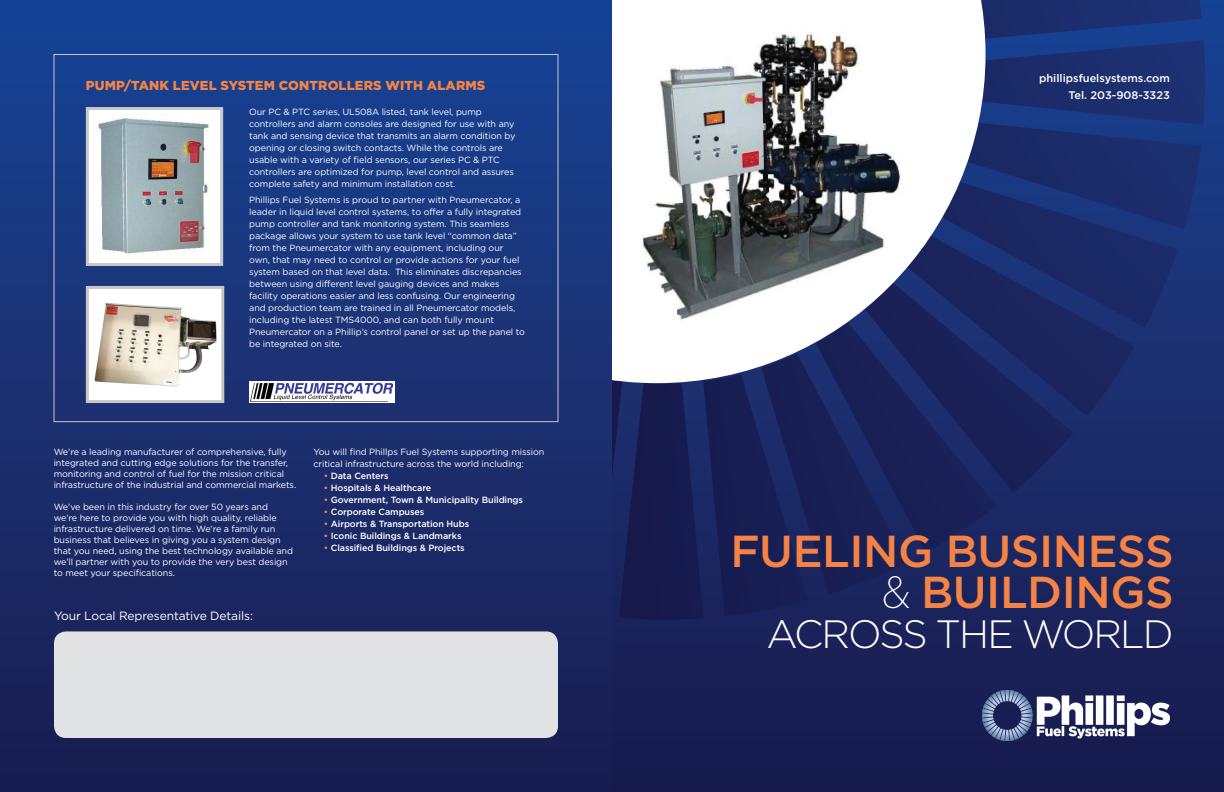
<style>
.page{position:relative;width:1224px;height:792px;background:#fff}
.page>*{position:absolute;margin:0;border:0;box-sizing:border-box;transform-origin:0 0}
.t1{font:500 44.7px/41.5px "Gotham HTF";letter-spacing:-.01em;color:#f58345;text-align:right}
.t2{font:300 39.5px "Gotham HTF";letter-spacing:-.05em;color:#fff}
.t3{font:900 13px "Gotham HTF";letter-spacing:.01em;color:#f58345}
.t4{font:12px "Gotham HTF";letter-spacing:-.01em;color:#fff}
.t5{font:500 11px "Gotham HTF";color:#fff}
.t6{font:9px/12px "Gotham HTF";letter-spacing:-.01em;color:#fff}
.t7{font:500 9px "Gotham HTF";letter-spacing:-.01em;color:#fff}
.s1{color:#f58345}
.s2{font-family:"Graphik";font-weight:200;font-size:44.5px;color:#fff}
</style>
<div class="page">
<div style="left:612px;top:0;width:612px;height:792px;background:linear-gradient(to bottom,#194292,#1a1b4b)"></div>
<img style="left:982px;top:690px;width:187px;height:51px">
<svg style="left:1073px;top:327px;width:62px;height:89px"></svg>
<svg style="left:986px;top:0;width:219px;height:327px"></svg>
<svg style="left:986px;top:282px;width:87px;height:210px"></svg>
<svg style="left:907px;top:322px;width:89px;height:230px"></svg>
<svg style="left:612px;top:383px;width:295px;height:237px"></svg>
<svg style="left:612px;top:0;width:374px;height:383px"></svg>
<img style="left:629px;top:25px;width:275px;height:297px">
<div style="left:0;top:0;width:612px;height:792px;background:linear-gradient(to bottom,#1a4596,#1a1c4f)"></div>
<div style="left:54px;top:631px;width:504px;height:107px;background:#e1e2e4;border-radius:12px"></div>
<img style="left:90px;top:111px;width:129px;height:151px">
<div style="left:86px;top:107px;width:137px;height:159px;border:3px solid #c7c8ca"></div>
<div style="left:249px;top:381px;width:146px;height:22px;background:linear-gradient(to bottom,#fff,#fff)"></div>
<img style="left:251px;top:381px;width:141px;height:21px">
<div style="left:87px;top:287px;width:136px;height:115px;background:#fff"></div>
<img style="left:94px;top:303px;width:123px;height:84px">
<div style="left:86px;top:286px;width:138px;height:117px;border:3px solid #c7c8ca"></div>
<p class="t3" style="left:86px;top:78px;width:401px">PUMP/TANK LEVEL SYSTEM CONTROLLERS WITH ALARMS</p>
<p class="t6" style="left:249px;top:105px;width:268px">Our PC &amp; PTC series, UL508A listed, tank level, pump controllers and alarm consoles are designed for use with any tank and sensing device that transmits an alarm condition by opening or closing switch contacts. While the controls are usable with a variety of field sensors, our series PC &amp; PTC controllers are optimized for pump, level control and assures complete safety and minimum installation cost.</p>
<p class="t6" style="left:249px;top:194px;width:277px">Phillips Fuel Systems is proud to partner with Pneumercator, a leader in liquid level control systems, to offer a fully integrated pump controller and tank monitoring system. This seamless package allows your system to use tank level “common data” from the Pneumercator with any equipment, including our own, that may need to control or provide actions for your fuel system based on that level data. This eliminates discrepancies between using different level gauging devices and makes facility operations easier and less confusing. Our engineering and production team are trained in all Pneumercator models, including the latest TMS4000, and can both fully mount Pneumercator on a Phillip’s control panel or set up the panel to be integrated on site.</p>
<p class="t6" style="left:54px;top:447px;width:244px;line-height:11px">We’re a leading manufacturer of comprehensive, fully integrated and cutting edge solutions for the transfer, monitoring and control of fuel for the mission critical infrastructure of the industrial and commercial markets.</p>
<p class="t6" style="left:54px;top:501px;width:216px">We’ve been in this industry for over 50 years and</p>
<p class="t6" style="left:54px;top:513px;width:241px;line-height:11px">we’re here to provide you with high quality, reliable infrastructure delivered on time. We’re a family run business that believes in giving you a system design that you need, using the best technology available and we’ll partner with you to provide the very best design to meet your specifications.</p>
<p class="t4" style="left:54px;top:609px;width:201px">Your Local Representative Details:</p>
<p class="t6" style="left:314px;top:446px;width:232px">You will find Phillps Fuel Systems supporting mission critical infrastructure across the world including:</p>
<p class="t7" style="left:324px;top:471px;width:66px"><span class="s1">•</span> Data Centers</p>
<p class="t7" style="left:324px;top:483px;width:109px"><span class="s1">•</span> Hospitals &amp; Healthcare</p>
<p class="t7" style="left:324px;top:495px;width:201px"><span class="s1">•</span> Government, Town &amp; Municipality Buildings</p>
<p class="t7" style="left:324px;top:507px;width:102px"><span class="s1">•</span> Corporate Campuses</p>
<p class="t7" style="left:324px;top:519px;width:147px"><span class="s1">•</span> Airports &amp; Transportation Hubs</p>
<p class="t7" style="left:324px;top:531px;width:139px"><span class="s1">•</span> Iconic Buildings &amp; Landmarks</p>
<p class="t7" style="left:324px;top:543px;width:142px"><span class="s1">•</span> Classified Buildings &amp; Projects</p>
<p class="t5" style="left:1039px;top:72px;width:132px">phillipsfuelsystems.com</p>
<p class="t5" style="left:1069px;top:89px;width:103px">Tel. 203-908-3323</p>
<p class="t1" style="left:730px;top:530px;width:445px">FUELING BUSINESS <span class="s2">&amp;</span> BUILDINGS</p>
<p class="t2" style="left:767px;top:613px;width:409px">ACROSS THE WORLD</p>
</div>
